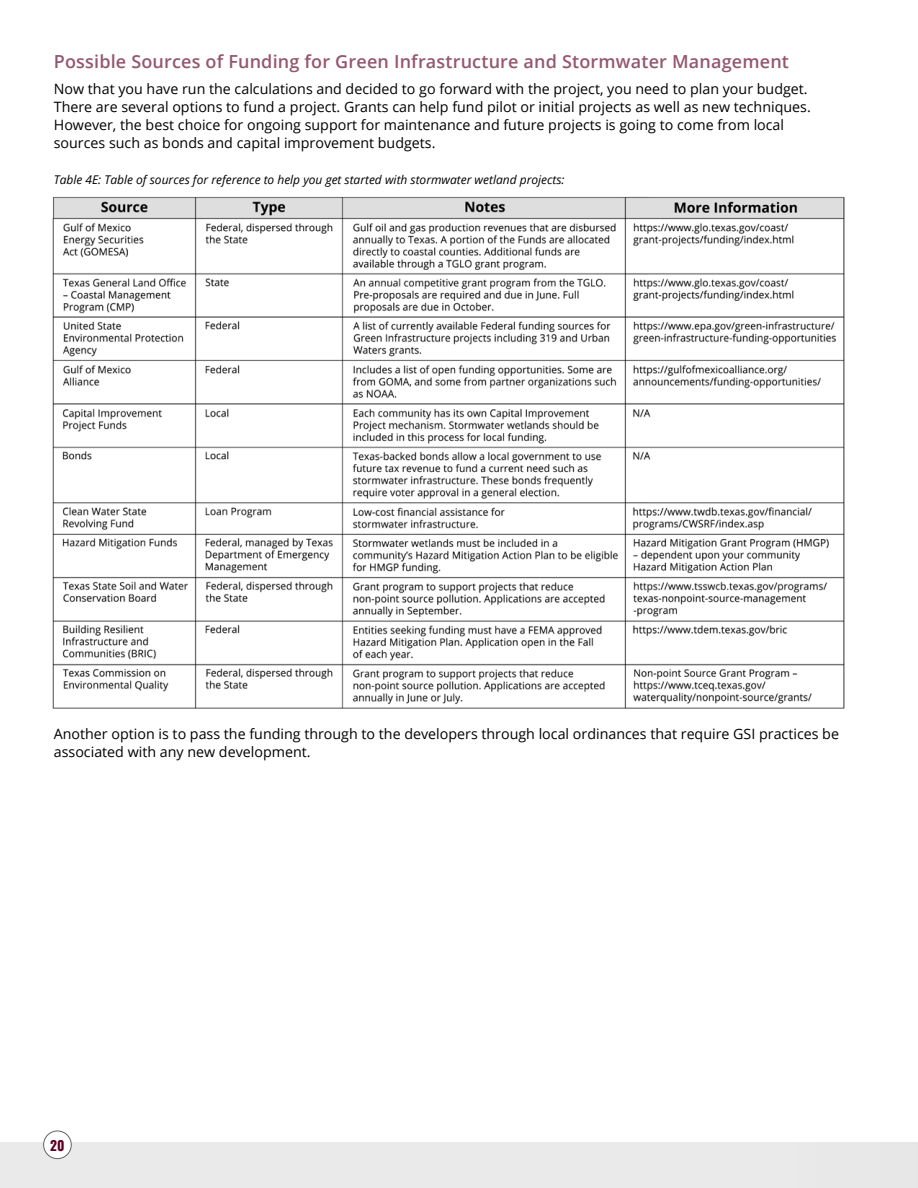
<style>
.page{position:relative;width:918px;height:1188px;background:#fff}
.page>*{position:absolute;margin:0;border:0;box-sizing:border-box;transform-origin:0 0}
.t1{font:600 18px "Open Sans";letter-spacing:.01em;color:#94576f}
.t2{font:14.25px/18px "Open Sans";color:#000}
.t3{font:700 13.5px "Oswald";color:#5d0025}
.t4{font:italic 12px "Open Sans";color:#000}
</style>
<div class="page">
<div style="left:0;top:1142px;width:918px;height:46px;background:#eaeaea"></div>
<div style="left:44px;top:1131px;width:27px;height:28px;background:#fff;border-radius:50%"></div>
<div style="left:43px;top:1131px;width:29px;height:28px;border:1px solid #636363;border-radius:50%"></div>
<img style="left:52px;top:196px;width:793px;height:513px">
<p class="t1" style="left:54px;top:49px;width:737px">Possible Sources of Funding for Green Infrastructure and Stormwater Management</p>
<p class="t2" style="left:54px;top:79px;width:758px">Now that you have run the calculations and decided to go forward with the project, you need to plan your budget.<br>There are several options to fund a project. Grants can help fund pilot or initial projects as well as new techniques.<br>However, the best choice for ongoing support for maintenance and future projects is going to come from local sources such as bonds and capital improvement budgets.</p>
<p class="t4" style="left:54px;top:171px;width:512px">Table 4E: Table of sources for reference to help you get started with stormwater wetland projects:</p>
<p class="t2" style="left:54px;top:725px;width:787px">Another option is to pass the funding through to the developers through local ordinances that require GSI practices be associated with any new development.</p>
<p class="t3" style="left:50px;top:1138px;width:16px">20</p>
</div>
